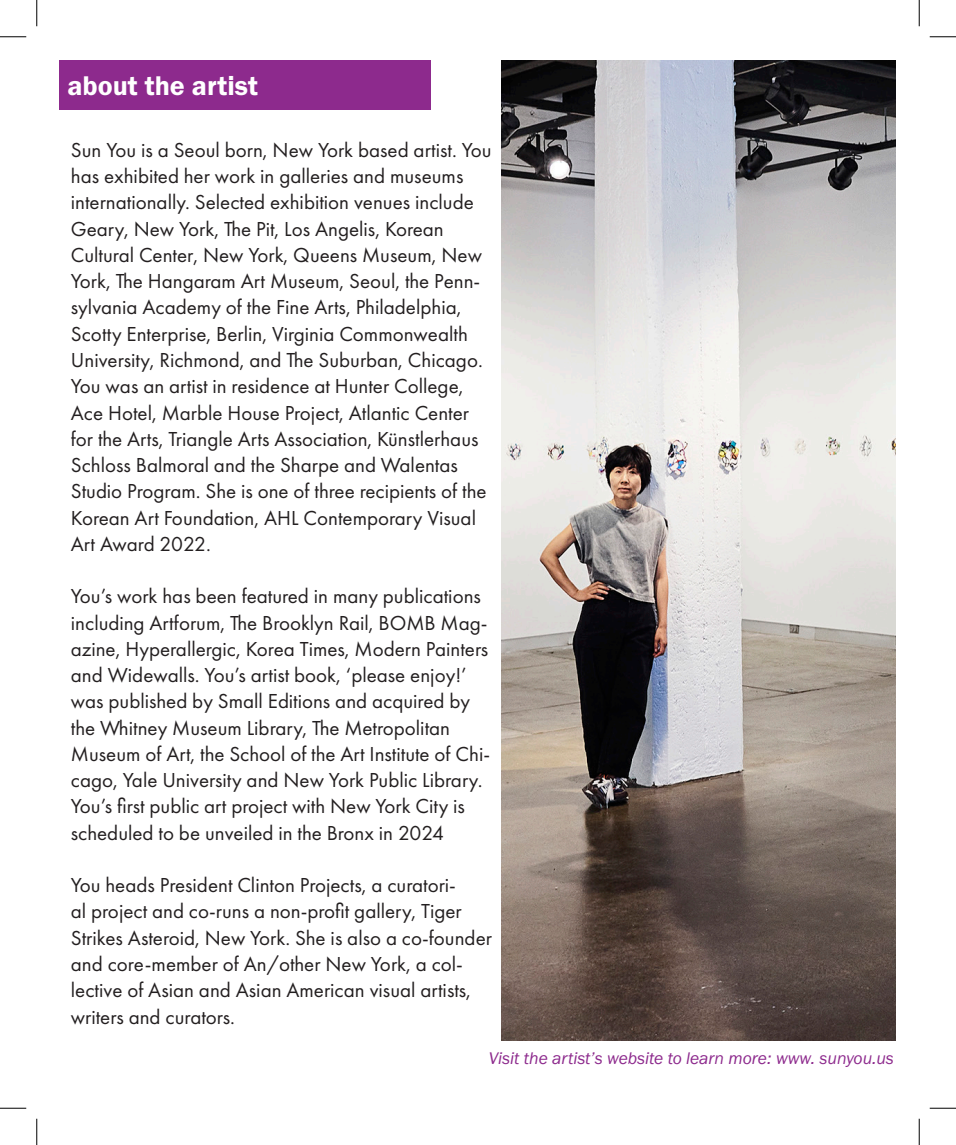
<style>
.page{position:relative;width:956px;height:1145px;background:#fff}
.page>*{position:absolute;margin:0;border:0;box-sizing:border-box;transform-origin:0 0}
.Paragraph{font:28px "Franklin Gothic URW Dem";color:#fff}
.t1{font:21px/26.2px "Futura PT";color:#231f20}
.Paragraph-2{font:17.5px "Franklin Gothic URW Boo Ita";color:#8d2a8d}
</style>
<div class="page">
<div style="left:60px;top:60px;width:371px;height:50px;background:#8d2a8d"></div>
<img style="left:501px;top:60px;width:394px;height:980px">
<svg style="left:0;top:36px;width:26px;height:1px"></svg>
<svg style="left:929px;top:36px;width:27px;height:1px"></svg>
<svg style="left:0;top:1107px;width:26px;height:1px"></svg>
<svg style="left:929px;top:1107px;width:27px;height:1px"></svg>
<svg style="left:36px;top:0;width:1px;height:26px"></svg>
<svg style="left:36px;top:1118px;width:1px;height:26px"></svg>
<svg style="left:918px;top:0;width:1px;height:26px"></svg>
<svg style="left:918px;top:1118px;width:1px;height:26px"></svg>
<p class="Paragraph" style="left:67px;top:68px;width:192px">about the artist</p>
<p class="t1" style="left:71px;top:137px;width:422px">Sun You is a Seoul born, New York based artist. You has exhibited her work in galleries and museums internationally. Selected exhibition venues include Geary, New York, The Pit, Los Angelis, Korean Cultural Center, New York, Queens Museum, New York, The Hangaram Art Museum, Seoul, the Penn&shy;sylvania Academy of the Fine Arts, Philadelphia, Scotty Enterprise, Berlin, Virginia Commonwealth University, Richmond, and The Suburban, Chicago.<br>You was an artist in residence at Hunter College, Ace Hotel, Marble House Project, Atlantic Center for the Arts, Triangle Arts Association, Künstlerhaus Schloss Balmoral and the Sharpe and Walentas Studio Program. She is one of three recipients of the Korean Art Foundation, AHL Contemporary Visual Art Award 2022.</p>
<p class="t1" style="left:71px;top:583px;width:421px">You’s work has been featured in many publications including Artforum, The Brooklyn Rail, BOMB Mag&shy;azine, Hyperallergic, Korea Times, Modern Painters and Widewalls. You’s artist book, ‘please enjoy!’ was published by Small Editions and acquired by the Whitney Museum Library, The Metropolitan Museum of Art, the School of the Art Institute of Chi&shy;cago, Yale University and New York Public Library.<br>You’s first public art project with New York City is scheduled to be unveiled in the Bronx in 2024</p>
<p class="t1" style="left:71px;top:872px;width:422px">You heads President Clinton Projects, a curatori-<br>al project and co-runs a non-profit gallery, Tiger Strikes Asteroid, New York. She is also a co-founder and core-member of An/other New York, a col&shy;lective of Asian and Asian American visual artists, writers and curators.</p>
<p class="Paragraph-2" style="left:489px;top:1047px;width:407px">Visit the artist’s website to learn more: www. sunyou.us</p>
</div>
